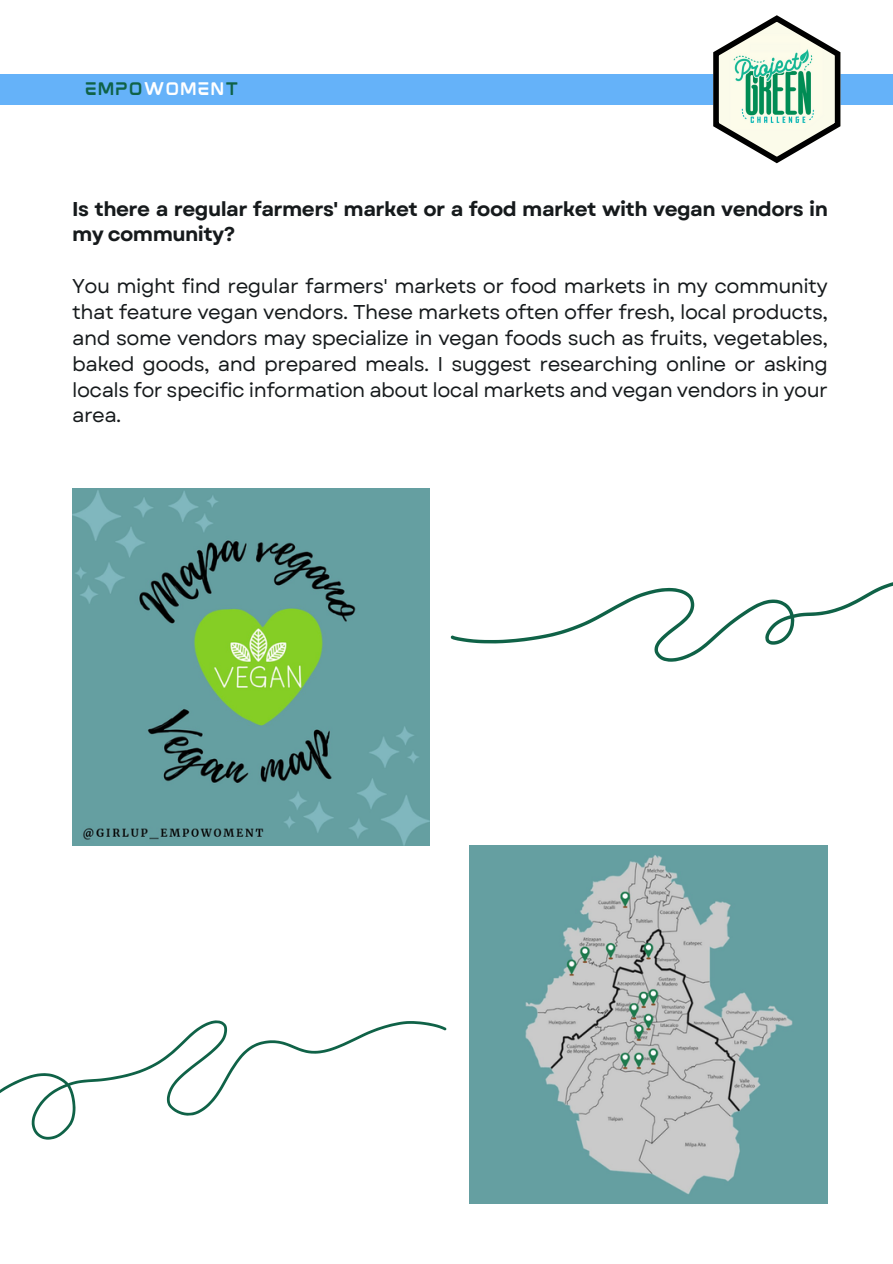
<style>
.page{position:relative;width:893px;height:1264px;background:#fff}
.page>*{position:absolute;margin:0;border:0;box-sizing:border-box;transform-origin:0 0}
.t1{font:19.95px/25.8px "Garet";letter-spacing:-.025em;color:#161a1c;text-align:justify}
.t2{font:700 19.95px/25.8px "Garet";letter-spacing:-.025em;color:#161a1c}
.t3{font:15.45px "mokotoglitch";color:#0f6247}
.s1{color:#fff}
</style>
<div class="page">
<div style="left:0;top:74px;width:892px;height:30px;background:#65b2f9"></div>
<svg style="left:713px;top:15px;width:127px;height:148px"></svg>
<img style="left:72px;top:488px;width:358px;height:357px">
<img style="left:470px;top:845px;width:357px;height:358px">
<svg style="left:450px;top:582px;width:442px;height:79px"></svg>
<svg style="left:0;top:1020px;width:446px;height:119px"></svg>
<p class="t3" style="left:85px;top:84px;width:156px">EMPO<span class="s1">WOMEN</span>T</p>
<p class="t2" style="left:72px;top:196px;width:757px">Is there a regular farmers' market or a food market with vegan vendors in my community?</p>
<p class="t1" style="left:72px;top:273px;width:757px">You might find regular farmers' markets or food markets in my community that feature vegan vendors. These markets often offer fresh, local products, and some vendors may specialize in vegan foods such as fruits, vegetables, baked goods, and prepared meals. I suggest researching online or asking locals for specific information about local markets and vegan vendors in your area.</p>
</div>
